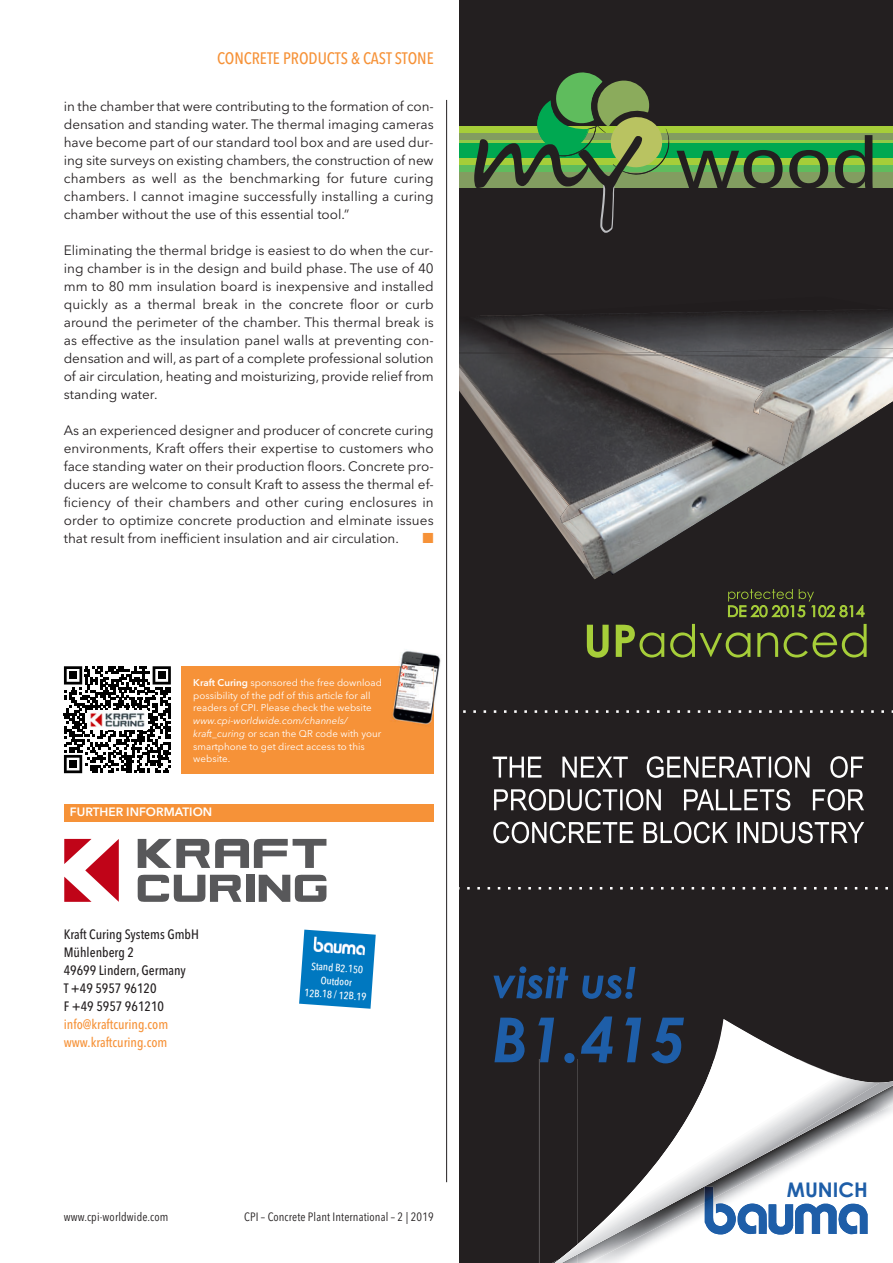
<style>
.page{position:relative;width:893px;height:1263px;background:#fff}
.page>*{position:absolute;margin:0;border:0;box-sizing:border-box;transform-origin:0 0}
.t1{font:700 20.1px "Century Gothic";color:#1e5ea8}
.t2{font:500 16.5px "Avenir Next Condensed";color:#f69238}
.t3{font:13.5px/18px "Avenir Next";color:#231f20;text-align:justify}
.t4{font:500 13.5px/18px "Avenir Next Condensed";color:#231f20}
.t5{font:500 13.5px/18px "Avenir Next Condensed";color:#f69238}
.t6{font:13.5px "European Pi Three";color:#f69238}
.t7{font:12px "Avenir Next Condensed";letter-spacing:.01em;color:#231f20}
.t8{font:600 12px "Avenir Next";color:#fff}
.t9{font:500 10.5px/13.5px "Avenir Next Condensed";color:#fff;text-align:center}
.t10{font:9.75px/12.8px "Avenir Next";color:#fff}
.s1{font-weight:600}
.s2{font-style:italic}
</style>
<div class="page">
<div style="left:459px;top:0;width:434px;height:1263px;background:#231f20"></div>
<div style="left:459px;top:165px;width:434px;height:7px;background:#5fbc5d"></div>
<div style="left:459px;top:172px;width:434px;height:15px;background:#829d60"></div>
<div style="left:459px;top:126px;width:434px;height:8px;background:#a6ce39"></div>
<hr style="left:459px;top:140px;width:434px;height:4px;background:#92c947">
<div style="left:459px;top:143px;width:434px;height:16px;background:#00a851"></div>
<div style="left:459px;top:134px;width:434px;height:6px;background:#829d60"></div>
<div style="left:459px;top:159px;width:434px;height:6px;background:#a6ce39"></div>
<svg style="left:474px;top:72px;width:399px;height:161px"></svg>
<svg style="left:587px;top:624px;width:280px;height:34px"></svg>
<svg style="left:728px;top:589px;width:136px;height:28px"></svg>
<img style="left:595px;top:358px;width:298px;height:221px">
<img style="left:459px;top:354px;width:85px;height:10px">
<img style="left:595px;top:356px;width:197px;height:108px">
<img style="left:547px;top:356px;width:59px;height:29px">
<img style="left:670px;top:358px;width:157px;height:29px">
<img style="left:652px;top:352px;width:241px;height:6px">
<img style="left:659px;top:352px;width:186px;height:3px">
<img style="left:459px;top:330px;width:9px;height:24px">
<img style="left:468px;top:317px;width:184px;height:37px">
<img style="left:545px;top:317px;width:348px;height:35px">
<svg style="left:481px;top:311px;width:412px;height:6px"></svg>
<img style="left:658px;top:355px;width:235px;height:3px">
<img style="left:545px;top:354px;width:116px;height:2px">
<img style="left:667px;top:355px;width:162px;height:2px">
<svg style="left:536px;top:352px;width:9px;height:3px"></svg>
<div style="left:879px;top:1154px;width:14px;height:109px;background:#fff"></div>
<svg style="left:879px;top:1081px;width:14px;height:73px"></svg>
<svg style="left:708px;top:1019px;width:129px;height:56px"></svg>
<img style="left:684px;top:1075px;width:195px;height:188px">
<svg style="left:459px;top:710px;width:434px;height:179px"></svg>
<svg style="left:493px;top:966px;width:191px;height:297px"></svg>
<img style="left:595px;top:441px;width:118px;height:82px">
<svg style="left:459px;top:368px;width:136px;height:212px"></svg>
<img style="left:563px;top:520px;width:27px;height:31px">
<div style="left:64px;top:804px;width:370px;height:17px;background:#f69238"></div>
<svg style="left:64px;top:839px;width:55px;height:63px"></svg>
<svg style="left:138px;top:839px;width:188px;height:29px"></svg>
<div style="left:246px;top:875px;width:8px;height:27px;background:#58585a"></div>
<svg style="left:138px;top:875px;width:104px;height:27px"></svg>
<svg style="left:259px;top:875px;width:67px;height:27px"></svg>
<svg style="left:299px;top:930px;width:77px;height:79px;background:#268cc9"></svg>
<img style="left:313px;top:936px;width:53px;height:19px">
<div style="left:181px;top:666px;width:253px;height:107px;background:#f69238"></div>
<svg style="left:64px;top:666px;width:107px;height:107px"></svg>
<div style="left:69px;top:671px;width:8px;height:8px;background:#000"></div>
<div style="left:158px;top:671px;width:8px;height:8px;background:#000"></div>
<div style="left:69px;top:760px;width:8px;height:8px;background:#000"></div>
<img style="left:87px;top:710px;width:61px;height:19px">
<img style="left:398px;top:651px;width:43px;height:52px">
<img style="left:392px;top:666px;width:42px;height:59px">
<hr style="left:446px;top:100px;width:1px;height:1082px;background:#231f20">
<p class="t2" style="left:217px;top:51px;width:218px">CONCRETE PRODUCTS &amp; CAST STONE</p>
<p class="t3" style="left:64px;top:98px;width:371px">in the chamber that were contributing to the formation of con&shy;densation and standing water. The thermal imaging cameras have become part of our standard tool box and are used dur&shy;ing site surveys on existing chambers, the construction of new chambers as well as the benchmarking for future curing chambers. I cannot imagine successfully installing a curing chamber without the use of this essential tool.”</p>
<p class="t3" style="left:64px;top:242px;width:371px">Eliminating the thermal bridge is easiest to do when the cur&shy;ing chamber is in the design and build phase. The use of 40 mm to 80 mm insulation board is inexpensive and installed quickly as a thermal break in the concrete floor or curb around the perimeter of the chamber. This thermal break is as effective as the insulation panel walls at preventing con&shy;densation and will, as part of a complete professional solution of air circulation, heating and moisturizing, provide relief from standing water.</p>
<p class="t3" style="left:64px;top:422px;width:371px">As an experienced designer and producer of concrete curing environments, Kraft offers their expertise to customers who face standing water on their production floors. Concrete pro&shy;ducers are welcome to consult Kraft to assess the thermal ef&shy;ficiency of their chambers and other curing enclosures in order to optimize concrete production and elminate issues that result from inefficient insulation and air circulation.</p>
<p class="t6" style="left:422px;top:530px;width:13px">-</p>
<p class="t10" style="left:193px;top:677px;width:190px"><span class="s1">Kraft Curing</span> sponsored the free download possibility of the pdf of this article for all readers of CPI. Please check the website</p>
<p class="t10" style="left:193px;top:715px;width:189px"><span class="s2">www.cpi-worldwide.com/channels/ kraft_curing</span> or scan the QR code with your smartphone to get direct access to this website.</p>
<p class="t8" style="left:70px;top:807px;width:144px">FURTHER INFORMATION</p>
<p class="t4" style="left:64px;top:926px;width:137px">Kraft Curing Systems GmbH<br>Mühlenberg 2<br>49699 Lindern, Germany<br>T +49 5957 96120<br>F +49 5957 961210</p>
<p class="t5" style="left:64px;top:1016px;width:106px">info@kraftcuring.com www.kraftcuring.com</p>
<p class="t9" style="left:307px;top:960px;width:64px;rotate:4deg">Stand B2.150<br>Outdoor<br>12B.18 / 12B.19</p>
<p class="t7" style="left:64px;top:1211px;width:106px">www.cpi-worldwide.com</p>
<p class="t7" style="left:244px;top:1211px;width:191px">CPI – Concrete Plant International – 2 | 2019</p>
<h1 class="t1" style="left:787px;top:1178px;width:83px">MUNICH</h1>
</div>
